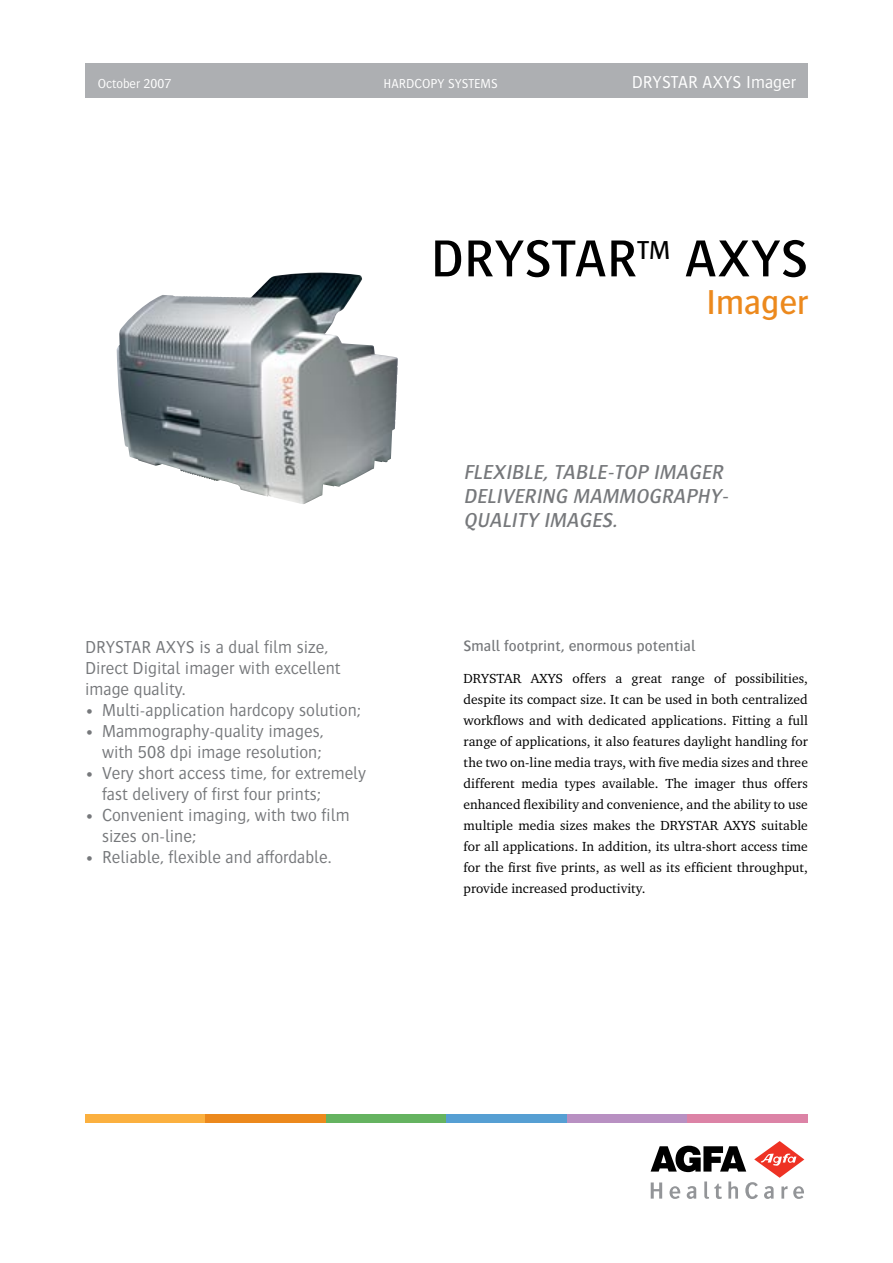
<style>
.page{position:relative;width:893px;height:1263px;background:#fff}
.page>*{position:absolute;margin:0;border:0;box-sizing:border-box;transform-origin:0 0}
.t1{font:500 54px "Bosis For Agfa";color:#000}
.t2{font:500 36px "Bosis For Agfa";color:#ec891d}
.USP_Body{font:italic 500 21px/24px "Bosis For Agfa";color:#76787b}
.USP_Body-2{font:300 18px/21px "Bosis For Agfa";color:#76787b}
.t3{font:300 18px "Bosis For Agfa";color:#fff}
.Subtitle{font:500 15.75px "Bosis For Agfa";letter-spacing:.005em;color:#76787b}
.Body{font:13.5px/21px "Charter ITC For Agfa";letter-spacing:.005em;color:#000;text-align:justify}
.t4{font:300 13.5px "Bosis For Agfa";color:#fff}
</style>
<div class="page">
<svg style="left:651px;top:1141px;width:153px;height:58px"></svg>
<div style="left:85px;top:1114px;width:121px;height:9px;background:#fbb03f"></div>
<div style="left:206px;top:1114px;width:120px;height:9px;background:#ec891d"></div>
<div style="left:326px;top:1114px;width:120px;height:9px;background:#65b360"></div>
<div style="left:446px;top:1114px;width:121px;height:9px;background:#569fd3"></div>
<div style="left:567px;top:1114px;width:120px;height:9px;background:#b890c2"></div>
<div style="left:687px;top:1114px;width:121px;height:9px;background:#dc83a6"></div>
<div style="left:85px;top:64px;width:723px;height:34px;background:#adafb2"></div>
<img style="left:117px;top:272px;width:281px;height:232px">
<p class="t4" style="left:98px;top:77px;width:75px">October 2007</p>
<p class="t4" style="left:384px;top:77px;width:116px">HARDCOPY SYSTEMS</p>
<p class="t3" style="left:632px;top:73px;width:166px">DRYSTAR AXYS Imager</p>
<p class="t1" style="left:431px;top:230px;width:379px">DRYSTAR<sup>TM</sup> AXYS</p>
<p class="t2" style="left:706px;top:283px;width:103px">Imager</p>
<p class="USP_Body" style="left:463px;top:460px;width:256px">FLEXI BLE, TABLE-TOP IMAGER<br>DELIVERI NG MAMM</p>
<p class="USP_Body" style="left:635px;top:484px;width:98px">OGRAPHY-</p>
<p class="USP_Body-2" style="left:85px;top:636px;width:257px">DRYSTAR AXYS is a dual film size,<br>Direct Digital imager with excellent image quality.</p>
<p class="USP_Body-2" style="left:85px;top:699px;width:277px">• Multi-application hardcopy solution;</p>
<p class="USP_Body-2" style="left:85px;top:720px;width:240px;text-align:right">• Mammography-quality images, with 508 dpi image resolution;</p>
<p class="USP_Body-2" style="left:102px;top:762px;width:266px;text-indent:-17px">• Very short access time, for extremely fast delivery of first four prints;</p>
<p class="USP_Body-2" style="left:102px;top:804px;width:249px;text-indent:-17px">• Convenient imaging, with two film sizes on-line;</p>
<p class="USP_Body-2" style="left:85px;top:846px;width:248px">• Reliable, flexible and affordable.</p>
<p class="USP_Body" style="left:463px;top:508px;width:159px">QUALITY IMAGES.</p>
<p class="Subtitle" style="left:463px;top:637px;width:233px">Small footprint, enormous potential</p>
<p class="Body" style="left:463px;top:667px;width:346px">DRYSTAR AXYS offers a great range of possibilities, despite its compact size. It can be used in both centralized workflows and with dedicated applications. Fitting a full range of applications, it also features daylight handling for the two on-line media trays, with five media sizes and three different media types available. The imager thus offers enhanced flexibility and convenience, and the ability to use multiple media sizes makes the DRYSTAR AXYS suitable for all applications. In addition, its ultra-short access time for the first five prints, as well as its efficient throughput, provide increased productivity.</p>
</div>
